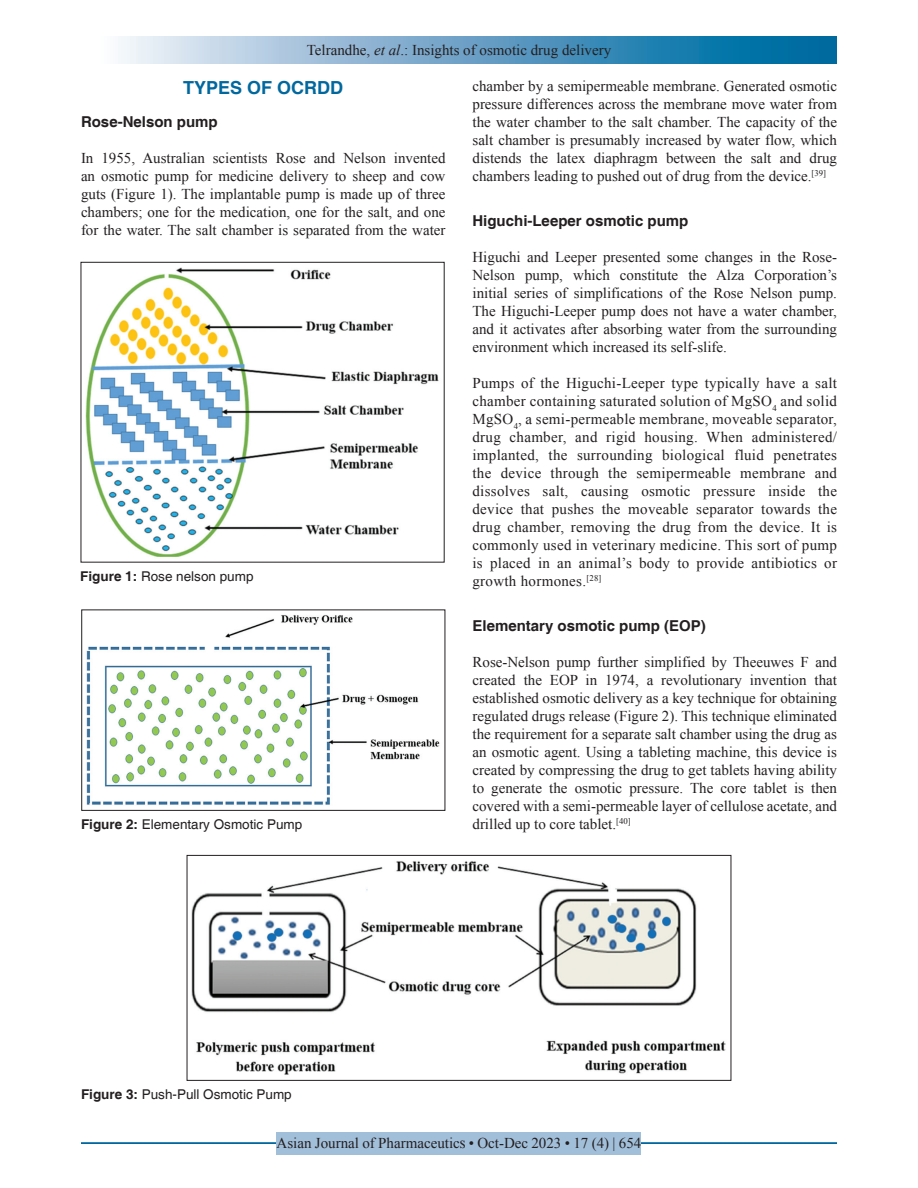
<style>
.page{position:relative;width:918px;height:1188px;background:#fff}
.page>*{position:absolute;margin:0;border:0;box-sizing:border-box;transform-origin:0 0}
.t1{font:700 18px "Helvetica";color:#00689e}
.TX{font:15px/18px "Times New Roman";color:#231f20;text-align:justify}
.H2_No_Above_Space{font:700 15px "Helvetica";color:#231f20}
.FGC{font:13.5px "Helvetica";color:#231f20}
.s1{font-style:italic}
.s2{font-weight:700}
</style>
<div class="page">
<div style="left:81px;top:37px;width:756px;height:27px;background:linear-gradient(to right,#fcf4fb,#005d99)"></div>
<hr style="left:81px;top:1142px;width:756px;height:2px;background:#00689e">
<div style="left:277px;top:1132px;width:364px;height:22px;background:#a2bfda"></div>
<img style="left:85px;top:267px;width:354px;height:290px">
<img style="left:86px;top:615px;width:354px;height:190px">
<div style="left:82px;top:610px;width:363px;height:201px;border:1px solid #231f20"></div>
<img style="left:191px;top:861px;width:535px;height:214px">
<div style="left:187px;top:855px;width:544px;height:226px;border:1px solid #231f20"></div>
<p class="TX" style="left:307px;top:41px;width:306px">Telrandhe, <span class="s1">et al</span>.: Insights of osmotic drug delivery</p>
<h1 class="t1" style="left:183px;top:77px;width:162px">TYPES OF OCRDD</h1>
<p class="H2_No_Above_Space" style="left:81px;top:113px;width:138px">Rose-Nelson pump</p>
<p class="TX" style="left:81px;top:149px;width:366px">In 1955, Australian scientists Rose and Nelson invented an osmotic pump for medicine delivery to sheep and cow guts (Figure 1). The implantable pump is made up of three chambers; one for the medication, one for the salt, and one for the water. The salt chamber is separated from the water</p>
<p class="FGC" style="left:80px;top:569px;width:175px"><span class="s2">Figure 1:</span> Rose nelson pump</p>
<p class="FGC" style="left:81px;top:817px;width:223px"><span class="s2">Figure 2:</span> Elementary Osmotic Pump</p>
<p class="TX" style="left:472px;top:77px;width:366px">chamber by a semipermeable membrane. Generated osmotic pressure differences across the membrane move water from the water chamber to the salt chamber. The capacity of the salt chamber is presumably increased by water flow, which distends the latex diaphragm between the salt and drug chambers leading to pushed out of drug from the device.<sup>[39]</sup></p>
<h2 class="H2_No_Above_Space" style="left:472px;top:212px;width:217px">Higuchi-Leeper osmotic pump</h2>
<p class="TX" style="left:472px;top:248px;width:366px">Higuchi and Leeper presented some changes in the Rose-Nelson pump, which constitute the Alza Corporation’s initial series of simplifications of the Rose Nelson pump.<br>The Higuchi-Leeper pump does not have a water chamber, and it activates after absorbing water from the surrounding environment which increased its self-slife.</p>
<p class="TX" style="left:472px;top:374px;width:366px">Pumps of the Higuchi-Leeper type typically have a salt chamber containing saturated solution of MgSO<sub>4</sub> and solid MgSO<sub>4</sub>, a semi-permeable membrane, moveable separator, drug chamber, and rigid housing. When administered/ implanted, the surrounding biological fluid penetrates the device through the semipermeable membrane and dissolves salt, causing osmotic pressure inside the device that pushes the moveable separator towards the drug chamber, removing the drug from the device. It is commonly used in veterinary medicine. This sort of pump is placed in an animal’s body to provide antibiotics or growth hormones.<sup>[28]</sup></p>
<h2 class="H2_No_Above_Space" style="left:472px;top:617px;width:235px">Elementary osmotic pump (EOP)</h2>
<p class="TX" style="left:472px;top:653px;width:366px">Rose-Nelson pump further simplified by Theeuwes F and created the EOP in 1974, a revolutionary invention that established osmotic delivery as a key technique for obtaining regulated drugs release (Figure 2). This technique eliminated the requirement for a separate salt chamber using the drug as an osmotic agent. Using a tableting machine, this device is created by compressing the drug to get tablets having ability to generate the osmotic pressure. The core tablet is then covered with a semi-permeable layer of cellulose acetate, and drilled up to core tablet.<sup>[40]</sup></p>
<p class="FGC" style="left:81px;top:1087px;width:212px"><span class="s2">Figure 3:</span> Push-Pull Osmotic Pump</p>
<p class="TX" style="left:277px;top:1134px;width:366px">Asian Journal of Pharmaceutics • Oct-Dec 2023 • 17 (4) | 654</p>
</div>
